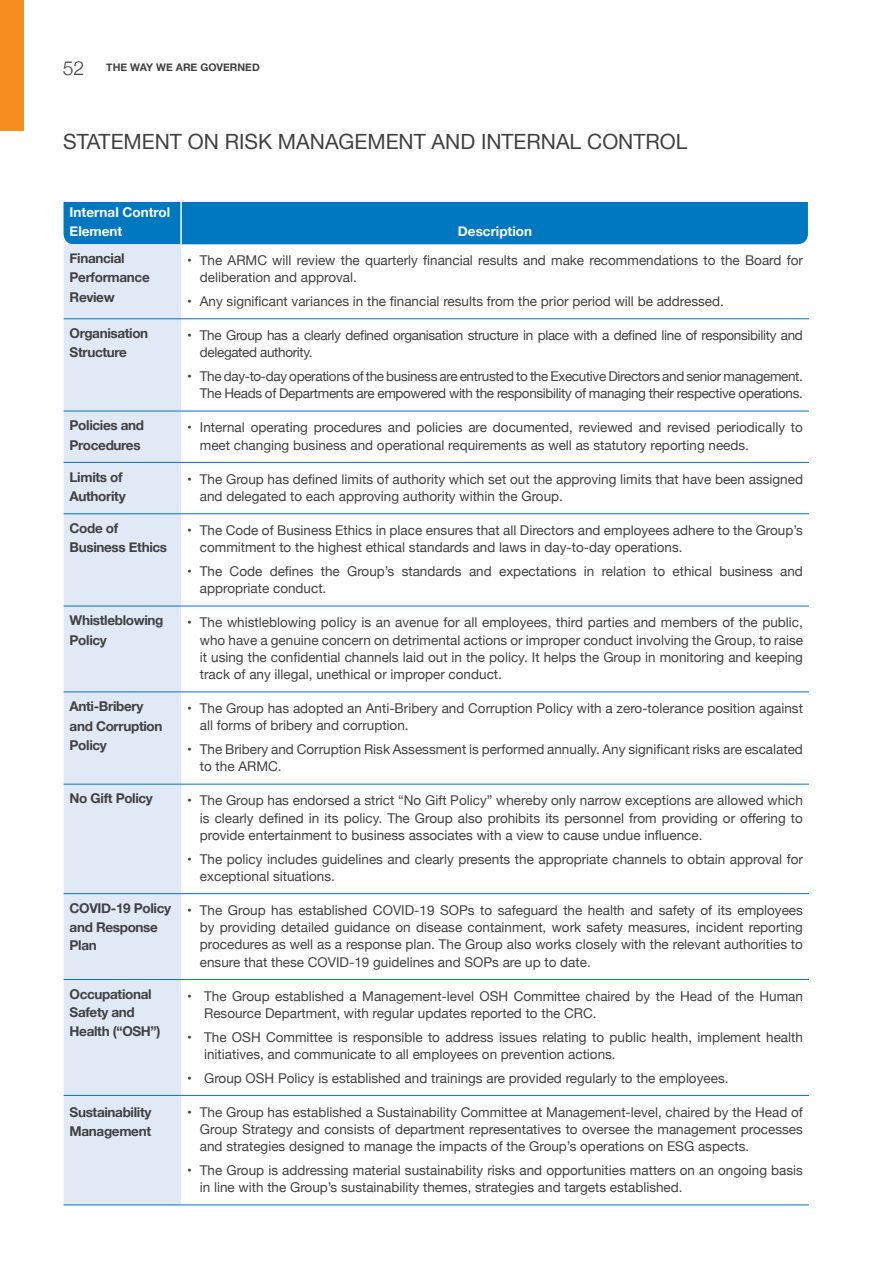
<style>
.page{position:relative;width:893px;height:1263px;background:#fff}
.page>*{position:absolute;margin:0;border:0;box-sizing:border-box;transform-origin:0 0}
.t1{font:21px "Helvetica Neue";color:#414042}
.t2{font:13.5px/17.2px "Helvetica Neue";color:#414042}
.t3{font:13.5px/17.2px "Helvetica Neue";letter-spacing:-.025em;color:#414042}
.t4{font:700 13.5px/19.5px "Helvetica Neue";letter-spacing:-.025em;color:#414042}
.t5{font:700 13.5px/18.8px "Helvetica Neue";color:#fff}
.t6{font:700 10.5px "Helvetica Neue";color:#414042}
.s1{font-weight:300;font-size:19.5px}
</style>
<div class="page">
<div style="left:0;top:0;width:24px;height:130px;background:#f68b1f"></div>
<div style="left:64px;top:202px;width:744px;height:42px;background:#0077c1"></div>
<div style="left:64px;top:244px;width:117px;height:960px;background:#e1e9f6"></div>
<hr style="left:180px;top:198px;width:2px;height:46px;background:#fff">
<hr style="left:64px;top:318px;width:117px;height:1px;background:#0077c1">
<hr style="left:181px;top:318px;width:628px;height:1px;background:#0077c1">
<hr style="left:64px;top:411px;width:117px;height:1px;background:#0077c1">
<hr style="left:181px;top:411px;width:628px;height:1px;background:#0077c1">
<hr style="left:64px;top:462px;width:117px;height:1px;background:#0077c1">
<hr style="left:181px;top:462px;width:628px;height:1px;background:#0077c1">
<hr style="left:64px;top:513px;width:117px;height:1px;background:#0077c1">
<hr style="left:181px;top:513px;width:628px;height:1px;background:#0077c1">
<hr style="left:64px;top:606px;width:117px;height:1px;background:#0077c1">
<hr style="left:181px;top:606px;width:628px;height:1px;background:#0077c1">
<hr style="left:64px;top:691px;width:117px;height:1px;background:#0077c1">
<hr style="left:181px;top:691px;width:628px;height:1px;background:#0077c1">
<hr style="left:64px;top:784px;width:117px;height:1px;background:#0077c1">
<hr style="left:181px;top:784px;width:628px;height:1px;background:#0077c1">
<hr style="left:64px;top:979px;width:117px;height:1px;background:#0077c1">
<hr style="left:181px;top:979px;width:628px;height:1px;background:#0077c1">
<hr style="left:64px;top:893px;width:117px;height:1px;background:#0077c1">
<hr style="left:181px;top:893px;width:628px;height:1px;background:#0077c1">
<hr style="left:64px;top:1095px;width:117px;height:1px;background:#0077c1">
<hr style="left:181px;top:1095px;width:628px;height:1px;background:#0077c1">
<hr style="left:64px;top:1204px;width:117px;height:1px;background:#0077c1">
<hr style="left:181px;top:1204px;width:628px;height:1px;background:#0077c1">
<p class="t6" style="left:63px;top:59px;width:199px"><span class="s1">52</span> THE WAY WE ARE GOVERNED</p>
<h1 class="t1" style="left:63px;top:126px;width:626px">STATEMENT ON RISK MANAGEMENT AND INTERNAL CONTROL</h1>
<p class="t5" style="left:70px;top:203px;width:102px">Internal Control<br>Element</p>
<p class="t5" style="left:458px;top:222px;width:76px">Description</p>
<p class="t4" style="left:70px;top:249px;width:82px">Financial<br>Performance<br>Review</p>
<p class="t2" style="left:200px;top:252px;width:605px;text-indent:-13px">• The ARMC will review the quarterly financial results and make recommendations to the Board for deliberation and approval.</p>
<p class="t2" style="left:187px;top:293px;width:538px">• Any significant variances in the financial results from the prior period will be addressed.</p>
<p class="t4" style="left:70px;top:324px;width:80px">Organisation<br>Structure</p>
<p class="t3" style="left:200px;top:327px;width:605px;text-indent:-13px">• The Group has a clearly defined organisation structure in place with a defined line of responsibility and delegated authority.</p>
<p class="t3" style="left:187px;top:368px;width:617px;text-align:right">• The day-to-day operations of the business are entrusted to the Executive Directors and senior management.<br>The Heads of Departments are empowered with the responsibility of managing their respective operations.</p>
<p class="t4" style="left:70px;top:416px;width:76px">Policies and<br>Procedures</p>
<p class="t2" style="left:200px;top:420px;width:605px;text-indent:-13px">• Internal operating procedures and policies are documented, reviewed and revised periodically to meet changing business and operational requirements as well as statutory reporting needs.</p>
<p class="t4" style="left:70px;top:467px;width:58px">Limits of<br>Authority</p>
<p class="t2" style="left:200px;top:471px;width:605px;text-indent:-13px">• The Group has defined limits of authority which set out the approving limits that have been assigned and delegated to each approving authority within the Group.</p>
<p class="t4" style="left:70px;top:519px;width:99px">Code of<br>Business Ethics</p>
<p class="t2" style="left:200px;top:522px;width:605px;text-indent:-13px">• The Code of Business Ethics in place ensures that all Directors and employees adhere to the Group’s commitment to the highest ethical standards and laws in day-to-day operations.</p>
<p class="t2" style="left:200px;top:563px;width:605px;text-indent:-13px">• The Code defines the Group’s standards and expectations in relation to ethical business and appropriate conduct.</p>
<p class="t4" style="left:70px;top:611px;width:95px">Whistleblowing<br>Policy</p>
<p class="t2" style="left:200px;top:615px;width:605px;text-align:justify;text-indent:-13px">• The whistleblowing policy is an avenue for all employees, third parties and members of the public, who have a genuine concern on detrimental actions or improper conduct involving the Group, to raise it using the confidential channels laid out in the policy. It helps the Group in monitoring and keeping track of any illegal, unethical or improper conduct.</p>
<p class="t4" style="left:70px;top:697px;width:94px">Anti-Bribery and Corruption<br>Policy</p>
<p class="t2" style="left:200px;top:700px;width:605px;text-indent:-13px">• The Group has adopted an Anti-Bribery and Corruption Policy with a zero-tolerance position against all forms of bribery and corruption.</p>
<p class="t2" style="left:200px;top:741px;width:605px;text-indent:-13px">• The Bribery and Corruption Risk Assessment is performed annually. Any significant risks are escalated to the ARMC.</p>
<p class="t4" style="left:70px;top:789px;width:85px">No Gift Policy</p>
<p class="t2" style="left:200px;top:793px;width:605px;text-align:justify;text-indent:-13px">• The Group has endorsed a strict “No Gift Policy” whereby only narrow exceptions are allowed which is clearly defined in its policy. The Group also prohibits its personnel from providing or offering to provide entertainment to business associates with a view to cause undue influence.</p>
<p class="t2" style="left:200px;top:851px;width:605px;text-indent:-13px">• The policy includes guidelines and clearly presents the appropriate channels to obtain approval for exceptional situations.</p>
<p class="t4" style="left:70px;top:899px;width:103px;line-height:18.8px">COVID-19 Policy and Response<br>Plan</p>
<p class="t2" style="left:200px;top:902px;width:605px;text-align:justify;text-indent:-13px">• The Group has established COVID-19 SOPs to safeguard the health and safety of its employees by providing detailed guidance on disease containment, work safety measures, incident reporting procedures as well as a response plan. The Group also works closely with the relevant authorities to ensure that these COVID-19 guidelines and SOPs are up to date.</p>
<p class="t4" style="left:70px;top:985px;width:92px;line-height:18.8px">Occupational<br>Safety and<br>Health (“OSH”)</p>
<p class="t2" style="left:204px;top:988px;width:600px;text-indent:-17px">• The Group established a Management-level OSH Committee chaired by the Head of the Human<br>Resource Department, with regular updates reported to the CRC.</p>
<p class="t2" style="left:204px;top:1029px;width:600px;text-indent:-17px">• The OSH Committee is responsible to address issues relating to public health, implement health initiatives, and communicate to all employees on prevention actions.</p>
<p class="t2" style="left:187px;top:1070px;width:543px">• Group OSH Policy is established and trainings are provided regularly to the employees.</p>
<p class="t4" style="left:70px;top:1103px;width:83px;line-height:18.8px">Sustainability<br>Management</p>
<p class="t2" style="left:200px;top:1104px;width:605px;text-align:justify;text-indent:-13px">• The Group has established a Sustainability Committee at Management-level, chaired by the Head of Group Strategy and consists of department representatives to oversee the management processes and strategies designed to manage the impacts of the Group’s operations on ESG aspects.</p>
<p class="t2" style="left:200px;top:1162px;width:605px;text-indent:-13px">• The Group is addressing material sustainability risks and opportunities matters on an ongoing basis in line with the Group’s sustainability themes, strategies and targets established.</p>
</div>
